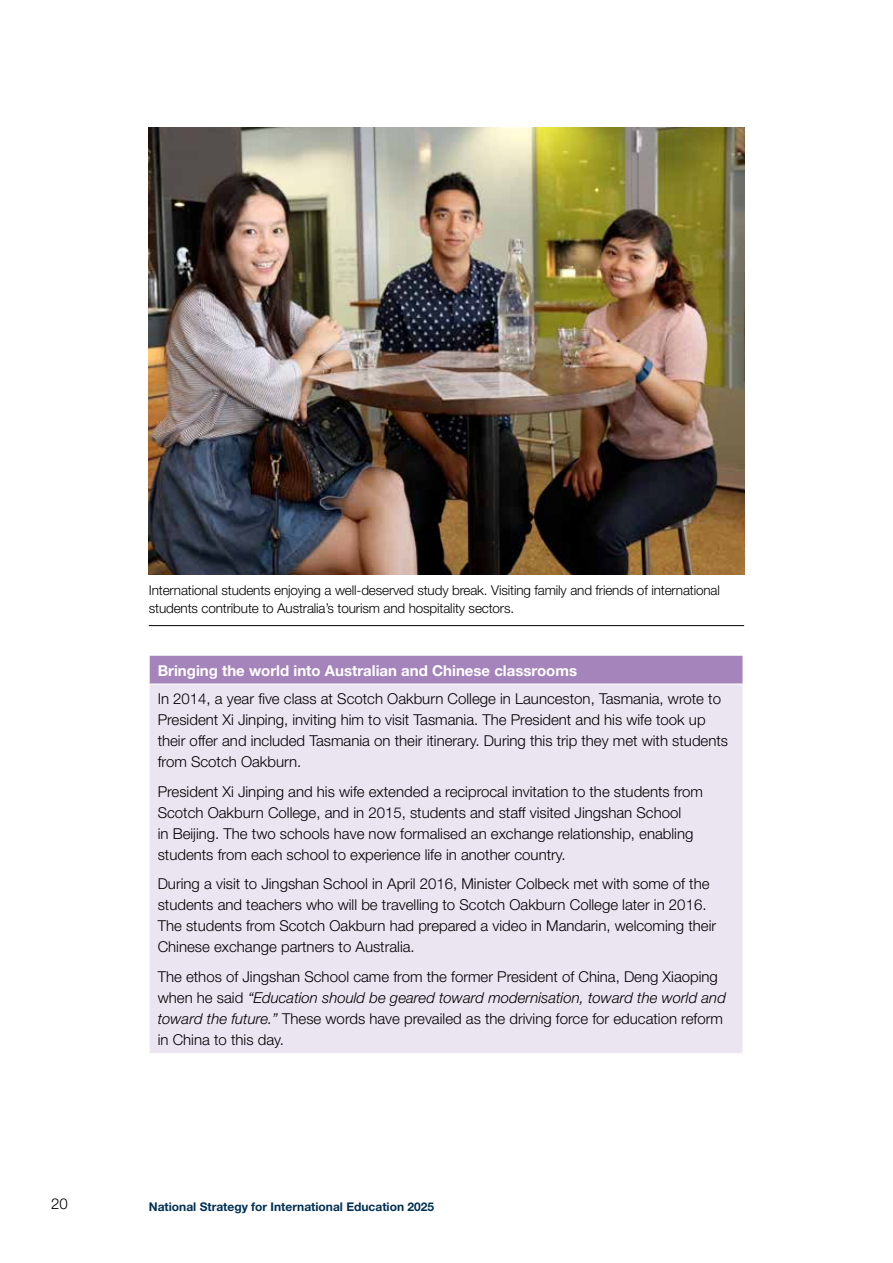
<style>
.page{position:relative;width:893px;height:1263px;background:#fff}
.page>*{position:absolute;margin:0;border:0;box-sizing:border-box;transform-origin:0 0}
.table_text{font:300 15px/21px "Helvetica Neue";color:#000}
.table_header{font:700 15px "Helvetica Neue";color:#fff}
.t1{font:300 13.5px/18px "Helvetica Neue";letter-spacing:-.01em;color:#000}
.t2{font:700 12px "Helvetica Neue";color:#003055}
.s1{font-style:italic}
</style>
<div class="page">
<div style="left:149px;top:655px;width:594px;height:29px;background:#a584bc"></div>
<div style="left:149px;top:684px;width:594px;height:369px;background:#ebe5f2"></div>
<hr style="left:149px;top:684px;width:1px;height:369px;background:#fff">
<hr style="left:149px;top:655px;width:594px;height:1px;background:#fff">
<svg style="left:149px;top:656px;width:1px;height:28px"></svg>
<hr style="left:149px;top:684px;width:594px;height:1px;background:#fff">
<img style="left:149px;top:128px;width:596px;height:446px">
<hr style="left:149px;top:625px;width:595px;height:1px;background:#000">
<p class="t1" style="left:149px;top:580px;width:573px">International students enjoying a well-deserved study break. Visiting family and friends of international students contribute to Australia’s tourism and hospitality sectors.</p>
<p class="table_header" style="left:158px;top:661px;width:421px">Bringing the world into Australian and Chinese classrooms</p>
<p class="table_text" style="left:158px;top:688px;width:572px">In 2014, a year five class at Scotch Oakburn College in Launceston, Tasmania, wrote to President Xi Jinping, inviting him to visit Tasmania. The President and his wife took up their offer and included Tasmania on their itinerary. During this trip they met with students from Scotch Oakburn.</p>
<p class="table_text" style="left:158px;top:781px;width:547px">President Xi Jinping and his wife extended a reciprocal invitation to the students from Scotch Oakburn College, and in 2015, students and staff visited Jingshan School<br>in Beijing. The two schools have now formalised an exchange relationship, enabling students from each school to experience life in another country.</p>
<p class="table_text" style="left:158px;top:873px;width:560px">During a visit to Jingshan School in April 2016, Minister Colbeck met with some of the students and teachers who will be travelling to Scotch Oakburn College later in 2016.<br>The students from Scotch Oakburn had prepared a video in Mandarin, welcoming their Chinese exchange partners to Australia.</p>
<p class="table_text" style="left:158px;top:966px;width:570px">The ethos of Jingshan School came from the former President of China, Deng Xiaoping when he said <span class="s1">“Education should be geared toward modernisation, toward the world and toward the future.”</span> These words have prevailed as the driving force for education reform in China to this day.</p>
<p class="table_text" style="left:51px;top:1193px;width:18px">20</p>
<p class="t2" style="left:149px;top:1199px;width:287px">National Strategy for International Education 2025</p>
</div>
